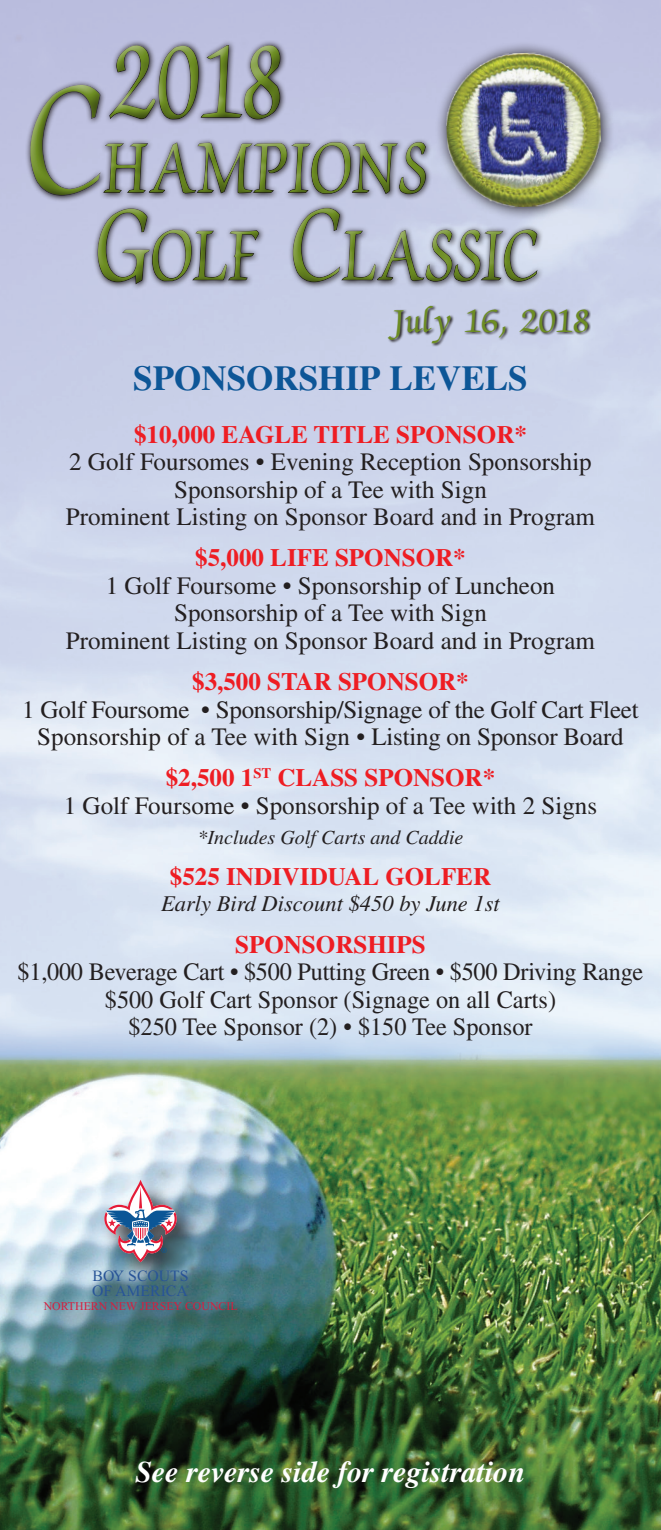
<style>
.page{position:relative;width:661px;height:1530px;background:#fff}
.page>*{position:absolute;margin:0;border:0;box-sizing:border-box;transform-origin:0 0}
.t1{font:128px "Chancery";color:#6d8d23;scale:.78 1}
.t2{font:89.5px/87.5px "Chancery";color:#6d8d23;scale:.78 1}
.t3{font:40px "Chancery";color:#6d8d23}
.t4{font:700 35px "Times";color:#0d5697}
.t5{font:italic 700 30px "Times";color:#fff}
.t6{font:25px/27.5px "Times";color:#231f20;text-align:center}
.t7{font:700 25px "Times";color:#ee1d23}
.t8{font:italic 22.5px "Times";color:#231f20}
.t9{font:italic 20px "Times";color:#231f20}
.t10{font:15.75px/14.5px "Times New Roman";color:#285497}
.t11{font:11.75px "Times New Roman";color:#d71e3e}
.s1{font-size:128px}
</style>
<div class="page">
<img style="left:0;top:0;width:660px;height:1530px">
<div style="left:40px;top:1176px;width:220px;height:160px;background:#231f20;opacity:.75"></div>
<img style="left:104px;top:1180px;width:73px;height:82px">
<svg style="left:387px;top:305px;width:203px;height:42px;background:#b2b7cc"></svg>
<div style="left:11px;top:27px;width:540px;height:257px;background:#bdc0e0"></div>
<div style="left:23px;top:39px;width:531px;height:262px;background:#231f20;opacity:.75"></div>
<svg style="left:434px;top:41px;width:179px;height:179px"></svg>
<img style="left:443px;top:50px;width:159px;height:159px">
<h1 class="t1" style="left:109px;top:9px;width:223px">2018</h1>
<h2 class="t2" style="left:98px;top:126px;width:563px">hampions<br><span class="s1">G</span>olf <span class="s1">C</span>lassic</h2>
<p class="t3" style="left:392px;top:299px;width:197px">July 16, 2018</p>
<p class="t4" style="left:133px;top:357px;width:395px">SPONSORSHIP LEVELS</p>
<p class="t7" style="left:134px;top:419px;width:394px">$10,000 EAGLE TITLE SPONSOR*</p>
<p class="t6" style="left:69px;top:448px;width:523px">2 Golf Foursomes • Evening Reception Sponsorship</p>
<p class="t6" style="left:174px;top:475px;width:314px">Sponsorship of a Tee with Sign</p>
<p class="t6" style="left:66px;top:503px;width:530px">Prominent Listing on Sponsor Board and in Program</p>
<p class="t7" style="left:195px;top:543px;width:272px">$5,000 LIFE SPONSOR*</p>
<p class="t6" style="left:106px;top:572px;width:450px">1 Golf Foursome • Sponsorship of Luncheon</p>
<p class="t6" style="left:174px;top:599px;width:314px">Sponsorship of a Tee with Sign</p>
<p class="t6" style="left:66px;top:627px;width:530px">Prominent Listing on Sponsor Board and in Program</p>
<p class="t7" style="left:192px;top:667px;width:278px">$3,500 STAR SPONSOR*</p>
<p class="t6" style="left:22px;top:695px;width:617px">1 Golf Foursome • Sponsorship/Signage of the Golf Cart Fleet</p>
<p class="t6" style="left:37px;top:723px;width:587px">Sponsorship of a Tee with Sign • Listing on Sponsor Board</p>
<p class="t7" style="left:166px;top:763px;width:330px">$2,500 1<sup>ST</sup> CLASS SPONSOR*</p>
<p class="t6" style="left:64px;top:792px;width:534px">1 Golf Foursome • Sponsorship of a Tee with 2 Signs</p>
<p class="t9" style="left:197px;top:826px;width:267px">*Includes Golf Carts and Caddie</p>
<p class="t7" style="left:170px;top:862px;width:322px">$525 INDIVIDUAL GOLFER</p>
<p class="t8" style="left:161px;top:892px;width:340px">Early Bird Discount $450 by June 1st</p>
<p class="t7" style="left:235px;top:929px;width:192px">SPONSORSHIPS</p>
<p class="t6" style="left:18px;top:958px;width:626px">$1,000 Beverage Cart • $500 Putting Green • $500 Driving Range $500 Golf Cart Sponsor (Signage on all Carts)</p>
<p class="t6" style="left:128px;top:1013px;width:405px">$250 Tee Sponsor (2) • $150 Tee Sponsor</p>
<p class="t10" style="left:92px;top:1269px;width:98px">BOY SCOUTS<br>OF AMERICA</p>
<p class="t11" style="left:44px;top:1299px;width:195px">NORTHERN NEW JERSEY COUNCIL</p>
<p class="t5" style="left:135px;top:1454px;width:391px">See reverse side for registration</p>
</div>
